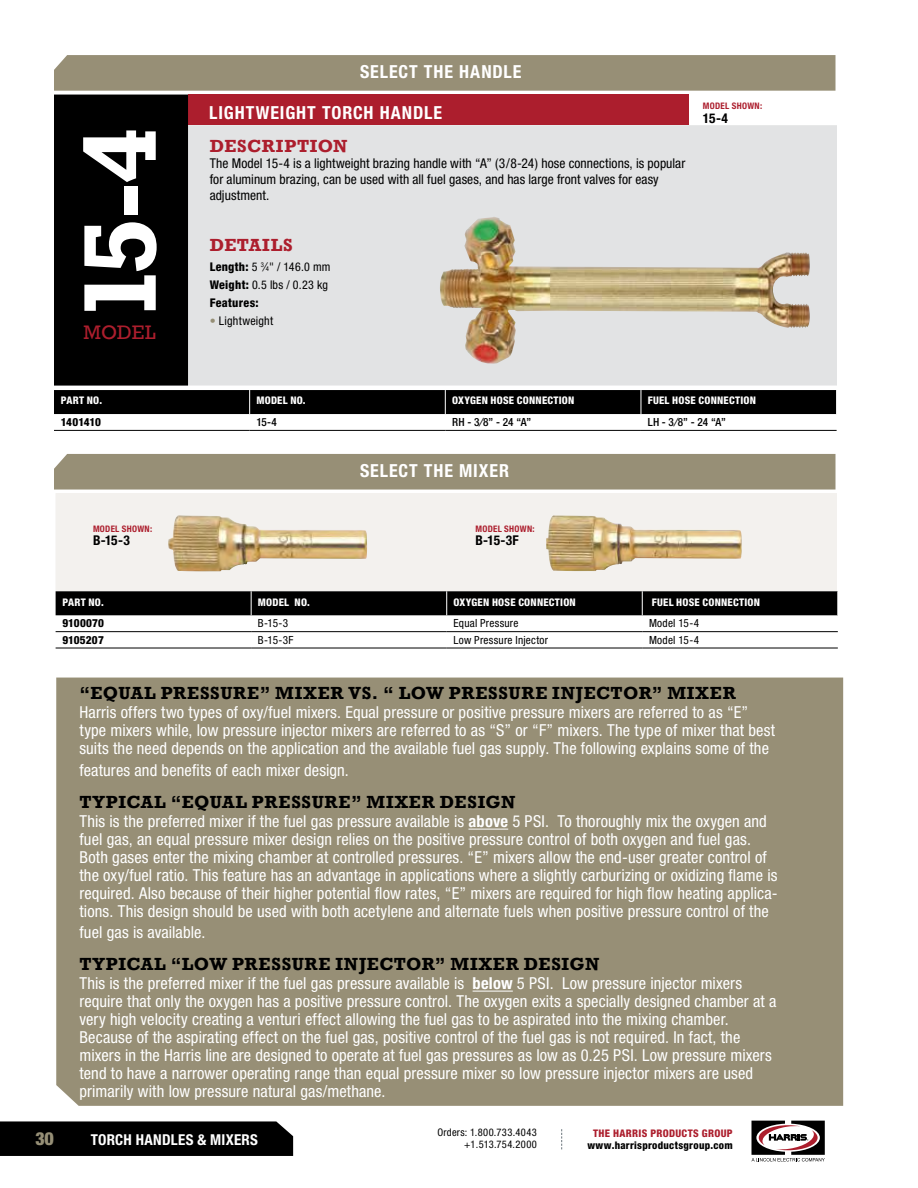
<style>
.page{position:relative;width:918px;height:1188px;background:#fff}
.page>*{position:absolute;margin:0;border:0;box-sizing:border-box;transform-origin:0 0}
.t1{font:700 105px "Rockwell";color:#fff}
.t2{font:20.1px "Rockwell";letter-spacing:.005em;color:#ac1e2d}
.t3{font:700 18px "Rockwell";letter-spacing:.04em;color:#000}
.t4{font:700 condensed 18px "Helvetica Neue LT Std";letter-spacing:.05em;color:#fff}
.t5{font:700 18px "Rockwell";letter-spacing:.03em;color:#ac1e2d}
.t6{font:900 condensed 18px "Helvetica Neue LT Std";color:#968f76}
.t7{font:condensed 16.5px/18px "Helvetica Neue LT Std";letter-spacing:.005em;color:#fff}
.t8{font:700 condensed 15px "Helvetica Neue LT Std";letter-spacing:.015em;color:#fff}
.t9{font:condensed 13.5px/16.2px "Helvetica Neue";letter-spacing:.005em;color:#000}
.t10{font:700 condensed 13.5px "Helvetica Neue LT Std";letter-spacing:-.02em;color:#000}
.t11{font:condensed 12px/18.1px "Helvetica Neue LT Std";letter-spacing:.015em;color:#000}
.t12{font:condensed 11.25px "Helvetica Neue LT Std";letter-spacing:.025em;color:#000}
.t13{font:500 condensed 11.25px "Helvetica Neue";letter-spacing:.015em;color:#000}
.t14{font:800 condensed 11.25px "Helvetica Neue LT Std";letter-spacing:.01em;color:#000}
.t15{font:800 condensed 11.25px "Helvetica Neue LT Std";letter-spacing:-.02em;color:#000}
.t16{font:500 condensed 11.25px "Helvetica Neue LT Std";color:#000}
.t17{font:800 condensed 10.5px "Helvetica Neue LT Std";letter-spacing:.02em;color:#fff}
.t18{font:condensed 10.5px/12.6px "Helvetica Neue LT Std";letter-spacing:.035em;color:#000;text-align:right}
.t19{font:800 condensed 10.5px "Helvetica Neue LT Std";letter-spacing:.025em;color:#000}
.t20{font:800 condensed 10.5px "Helvetica Neue LT Std";letter-spacing:.03em;color:#ac1e2d}
.t21{font:700 condensed 9px "Helvetica Neue LT Std";letter-spacing:.035em;color:#ac1e2d}
.s1{font-weight:800}
.s2{font-size:6.6px}
.s3{color:#968f76}
.s4{font-weight:700}
</style>
<div class="page">
<div style="left:0;top:1121px;width:293px;height:35px;background:#000"></div>
<svg style="left:752px;top:1121px;width:73px;height:40px"></svg>
<svg style="left:561px;top:1129px;width:1px;height:20px"></svg>
<div style="left:56px;top:493px;width:781px;height:98px;background:#f3f1ee"></div>
<hr style="left:54px;top:430px;width:196px;height:1px;background:#000">
<hr style="left:250px;top:430px;width:195px;height:1px;background:#000">
<hr style="left:445px;top:430px;width:196px;height:1px;background:#000">
<hr style="left:641px;top:430px;width:196px;height:1px;background:#000">
<img style="left:546px;top:515px;width:196px;height:56px">
<img style="left:167px;top:515px;width:200px;height:56px">
<div style="left:56px;top:591px;width:782px;height:24px;background:#000"></div>
<hr style="left:56px;top:631px;width:195px;height:1px;background:#000">
<hr style="left:251px;top:631px;width:196px;height:1px;background:#000">
<hr style="left:447px;top:631px;width:195px;height:1px;background:#000">
<hr style="left:642px;top:631px;width:196px;height:1px;background:#000">
<hr style="left:56px;top:648px;width:195px;height:1px;background:#000">
<hr style="left:251px;top:648px;width:196px;height:1px;background:#000">
<hr style="left:447px;top:648px;width:195px;height:1px;background:#000">
<hr style="left:642px;top:648px;width:196px;height:1px;background:#000">
<svg style="left:54px;top:55px;width:783px;height:359px;background:#9c9290"></svg>
<div style="left:54px;top:454px;width:782px;height:36px;background:#978f76"></div>
<img style="left:439px;top:217px;width:373px;height:149px">
<div style="left:56px;top:678px;width:787px;height:428px;background:#978f76"></div>
<hr style="left:468px;top:829px;width:40px;height:1px;background:#fff">
<hr style="left:473px;top:991px;width:40px;height:1px;background:#fff">
<p class="t4" style="left:360px;top:61px;width:163px">SELECT THE HANDLE</p>
<p class="t21" style="left:703px;top:100px;width:61px">MODEL SHOWN:</p>
<p class="t4" style="left:209px;top:102px;width:234px">LIGHTWEIGHT TORCH HANDLE</p>
<p class="t10" style="left:703px;top:110px;width:26px">15-4</p>
<h1 class="t1" style="left:57px;top:322px;width:197px;rotate:-90deg">15-4</h1>
<p class="t5" style="left:210px;top:135px;width:139px">DESCRIPTION</p>
<p class="t9" style="left:210px;top:155px;width:477px">The Model 15-4 is a lightweight brazing handle with “A” (3/8-24) hose connections, is popular for aluminum brazing, can be used with all fuel gases, and has large front valves for easy adjustment.</p>
<p class="t5" style="left:210px;top:234px;width:85px">DETAILS</p>
<p class="t11" style="left:210px;top:257px;width:122px"><span class="s1">Length:</span> 5 <sup>3</sup>⁄<span class="s2">4</span>" / 146.0 mm<br><span class="s1">Weight:</span> 0.5 lbs / 0.23 kg<br><span class="s1">Features:</span></p>
<p class="t11" style="left:210px;top:312px;width:65px"><span class="s3">•</span> Lightweight</p>
<p class="t2" style="left:83px;top:320px;width:74px">MODEL</p>
<p class="t17" style="left:61px;top:394px;width:43px">PART NO.</p>
<p class="t17" style="left:256px;top:394px;width:51px">MODEL NO.</p>
<p class="t17" style="left:452px;top:394px;width:124px">OXYGEN HOSE CONNECTION</p>
<p class="t17" style="left:648px;top:394px;width:110px">FUEL HOSE CONNECTION</p>
<p class="t15" style="left:61px;top:415px;width:42px">1401410</p>
<p class="t16" style="left:256px;top:415px;width:22px">15-4</p>
<p class="t13" style="left:452px;top:416px;width:81px">RH - 3⁄8” - 24 “A”</p>
<p class="t13" style="left:648px;top:416px;width:80px">LH - 3⁄8” - 24 “A”</p>
<p class="t21" style="left:93px;top:523px;width:61px">MODEL SHOWN:</p>
<p class="t10" style="left:93px;top:532px;width:38px">B-15-3</p>
<p class="t4" style="left:360px;top:460px;width:151px">SELECT THE MIXER</p>
<p class="t21" style="left:476px;top:523px;width:61px">MODEL SHOWN:</p>
<p class="t10" style="left:476px;top:532px;width:45px">B-15-3F</p>
<p class="t17" style="left:62px;top:595px;width:43px">PART NO.</p>
<p class="t17" style="left:258px;top:595px;width:53px">MODEL NO.</p>
<p class="t17" style="left:453px;top:595px;width:124px">OXYGEN HOSE CONNECTION</p>
<p class="t17" style="left:652px;top:595px;width:110px">FUEL HOSE CONNECTION</p>
<p class="t14" style="left:62px;top:616px;width:43px">9100070</p>
<p class="t12" style="left:258px;top:617px;width:32px">B-15-3</p>
<p class="t12" style="left:453px;top:617px;width:67px">Equal Pressure</p>
<p class="t12" style="left:649px;top:617px;width:52px">Model 15-4</p>
<p class="t14" style="left:62px;top:633px;width:43px">9105207</p>
<p class="t12" style="left:258px;top:633px;width:37px">B-15-3F</p>
<p class="t12" style="left:453px;top:633px;width:96px">Low Pressure Injector</p>
<p class="t12" style="left:649px;top:633px;width:52px">Model 15-4</p>
<p class="t3" style="left:80px;top:682px;width:658px">“EQUAL PRESSURE” MIXER VS. “ LOW PRESSURE INJECTOR” MIXER</p>
<p class="t7" style="left:80px;top:703px;width:697px">Harris offers two types of oxy/fuel mixers. Equal pressure or positive pressure mixers are referred to as “E” type mixers while, low pressure injector mixers are referred to as “S” or “F” mixers. The type of mixer that best suits the need depends on the application and the available fuel gas supply. The following explains some of the</p>
<p class="t7" style="left:80px;top:761px;width:271px">features and benefits of each mixer design.</p>
<p class="t3" style="left:80px;top:791px;width:437px">TYPICAL “EQUAL PRESSURE” MIXER DESIGN</p>
<p class="t7" style="left:80px;top:813px;width:700px">This is the preferred mixer if the fuel gas pressure available is <span class="s4">above</span> 5 PSI. To thoroughly mix the oxygen and fuel gas, an equal pressure mixer design relies on the positive pressure control of both oxygen and fuel gas.<br>Both gases enter the mixing chamber at controlled pressures. “E” mixers allow the end-user greater control of the oxy/fuel ratio. This feature has an advantage in applications where a slightly carburizing or oxidizing flame is required. Also because of their higher potential flow rates, “E” mixers are required for high flow heating applica&shy;tions. This design should be used with both acetylene and alternate fuels when positive pressure control of the</p>
<p class="t7" style="left:80px;top:924px;width:127px">fuel gas is available.</p>
<p class="t3" style="left:80px;top:953px;width:521px">TYPICAL “LOW PRESSURE INJECTOR” MIXER DESIGN</p>
<p class="t7" style="left:80px;top:975px;width:698px">This is the preferred mixer if the fuel gas pressure available is <span class="s4">below</span> 5 PSI. Low pressure injector mixers require that only the oxygen has a positive pressure control. The oxygen exits a specially designed chamber at a very high velocity creating a venturi effect allowing the fuel gas to be aspirated into the mixing chamber.<br>Because of the aspirating effect on the fuel gas, positive control of the fuel gas is not required. In fact, the mixers in the Harris line are designed to operate at fuel gas pressures as low as 0.25 PSI. Low pressure mixers tend to have a narrower operating range than equal pressure mixer so low pressure injector mixers are used primarily with low pressure natural gas/methane.</p>
<p class="t6" style="left:35px;top:1128px;width:20px">30</p>
<p class="t8" style="left:91px;top:1130px;width:169px">TORCH HANDLES &amp; MIXERS</p>
<p class="t18" style="left:437px;top:1126px;width:101px">Orders: 1.800.733.4043 +1.513.754.2000</p>
<p class="t20" style="left:593px;top:1126px;width:141px">THE HARRIS PRODUCTS GROUP</p>
<p class="t19" style="left:587px;top:1139px;width:147px">www.harrisproductsgroup.com</p>
</div>
